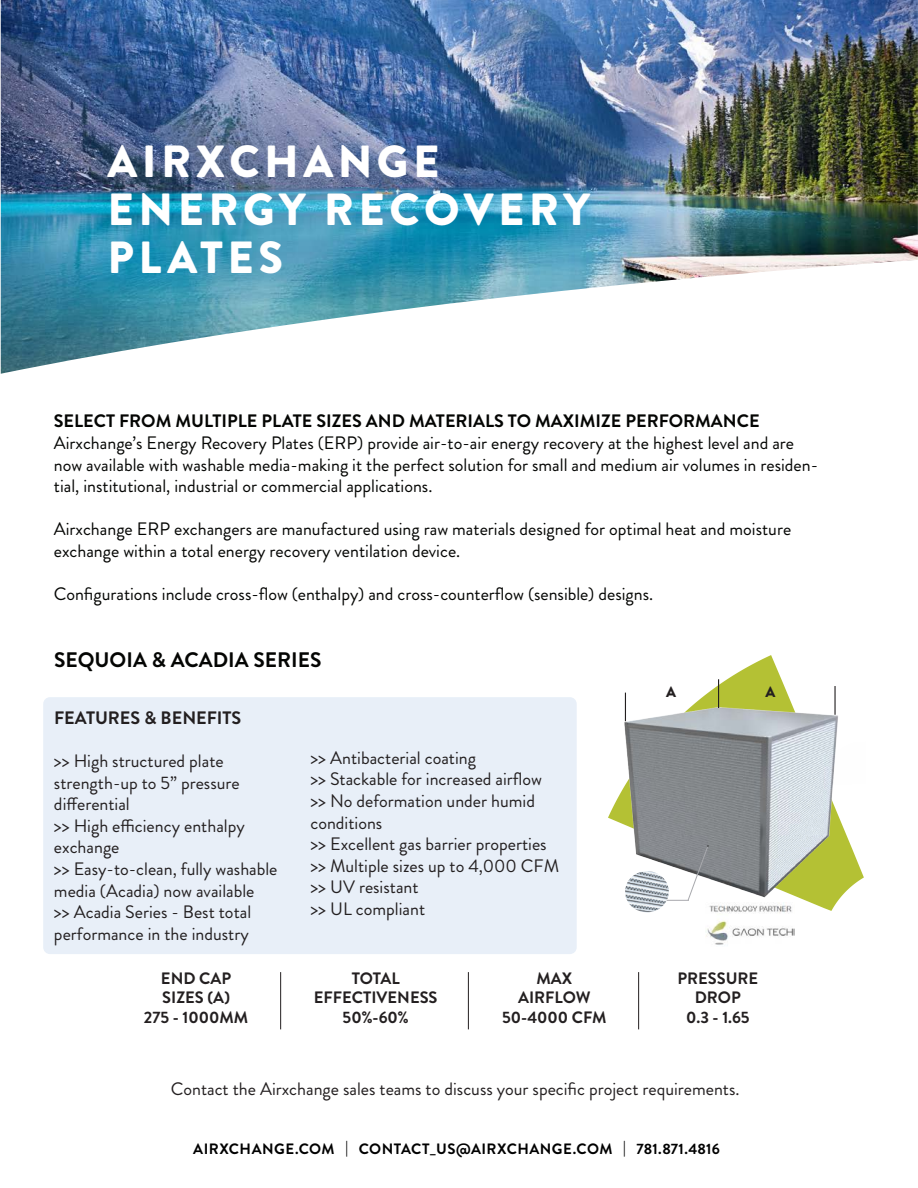
<style>
.page{position:relative;width:918px;height:1188px;background:#fff}
.page>*{position:absolute;margin:0;border:0;box-sizing:border-box;transform-origin:0 0}
.t1{font:900 45px/48px "Brandon Grotesque";letter-spacing:.1em;color:#fff}
.t2{font:700 21px "Brandon Grotesque";color:#040503}
.t3{font:18px/21.6px "Brandon Grotesque";color:#040503}
.t4{font:18px/21.6px "Brandon Grotesque";color:#231f20}
.t5{font:700 18px "Brandon Grotesque";color:#040503}
.t6{font:700 18px "Brandon Grotesque";color:#231f20}
.t7{font:700 16.5px/19.8px "Brandon Grotesque";color:#231f20;text-align:center}
.t8{font:700 15px "Brandon Grotesque";letter-spacing:.025em;color:#000}
.t9{font:900 15px "Brandon Grotesque";color:#231f20}
</style>
<div class="page">
<img style="left:1px;top:0;width:917px;height:374px">
<div style="left:43px;top:697px;width:534px;height:257px;background:#e8eff8;border-radius:7px"></div>
<hr style="left:280px;top:972px;width:1px;height:57px;background:#231f20">
<hr style="left:468px;top:972px;width:1px;height:57px;background:#231f20">
<hr style="left:638px;top:972px;width:1px;height:57px;background:#231f20">
<svg style="left:624px;top:655px;width:166px;height:44px"></svg>
<img style="left:608px;top:699px;width:256px;height:214px">
<svg style="left:660px;top:845px;width:49px;height:56px"></svg>
<img style="left:625px;top:871px;width:44px;height:41px">
<svg style="left:625px;top:693px;width:1px;height:28px"></svg>
<svg style="left:718px;top:679px;width:1px;height:29px"></svg>
<hr style="left:834px;top:686px;width:2px;height:29px;background:#231f20">
<img style="left:706px;top:903px;width:88px;height:42px">
<p class="t1" style="left:108px;top:138px;width:484px">AIRXCHANGE<br>ENERGY RECOVERY<br>PLATES</p>
<p class="t5" style="left:54px;top:409px;width:707px">SELECT FROM MULTIPLE PLATE SIZES AND MATERIALS TO MAXIMIZE PERFORMANCE</p>
<p class="t3" style="left:54px;top:432px;width:766px">Airxchange’s Energy Recovery Plates (ERP) provide air-to-air energy recovery at the highest level and are now available with washable media-making it the perfect solution for small and medium air volumes in residen&shy;tial, institutional, industrial or commercial applications.</p>
<p class="t3" style="left:54px;top:519px;width:739px">Airxchange ERP exchangers are manufactured using raw materials designed for optimal heat and moisture exchange within a total energy recovery ventilation device.</p>
<p class="t3" style="left:54px;top:583px;width:601px">Configurations include cross-flow (enthalpy) and cross-counterflow (sensible) designs.</p>
<p class="t2" style="left:54px;top:645px;width:269px">SEQUOIA &amp; ACADIA SERIES</p>
<p class="t6" style="left:54px;top:705px;width:189px">FEATURES &amp; BENEFITS</p>
<p class="t4" style="left:54px;top:750px;width:187px">&gt;&gt; High structured plate strength-up to 5” pressure differential</p>
<p class="t4" style="left:54px;top:815px;width:192px">&gt;&gt; High efficiency enthalpy exchange</p>
<p class="t4" style="left:54px;top:858px;width:225px">&gt;&gt; Easy-to-clean, fully washable media (Acadia) now available<br>&gt;&gt; Acadia Series - Best total performance in the industry</p>
<p class="t4" style="left:310px;top:747px;width:167px">&gt;&gt; Antibacterial coating</p>
<p class="t4" style="left:310px;top:769px;width:233px">&gt;&gt; Stackable for increased airflow</p>
<p class="t4" style="left:310px;top:790px;width:226px">&gt;&gt; No deformation under humid conditions</p>
<p class="t4" style="left:310px;top:833px;width:238px">&gt;&gt; Excellent gas barrier properties</p>
<p class="t4" style="left:310px;top:855px;width:250px">&gt;&gt; Multiple sizes up to 4,000 CFM</p>
<p class="t4" style="left:310px;top:877px;width:110px">&gt;&gt; UV resistant</p>
<p class="t4" style="left:310px;top:898px;width:116px">&gt;&gt; UL compliant</p>
<p class="t7" style="left:161px;top:968px;width:72px;text-align:left">END CAP<br>SIZES (A)</p>
<p class="t7" style="left:144px;top:1008px;width:106px">275 - 1000MM</p>
<p class="t7" style="left:314px;top:968px;width:125px">TOTAL<br>EFFECTIVENESS</p>
<p class="t7" style="left:343px;top:1008px;width:68px">50%-60%</p>
<p class="t7" style="left:518px;top:968px;width:74px">MAX<br>AIRFLOW</p>
<p class="t7" style="left:502px;top:1008px;width:106px">50-4000 CFM</p>
<p class="t9" style="left:666px;top:681px;width:11px">A</p>
<p class="t9" style="left:766px;top:681px;width:11px">A</p>
<p class="t7" style="left:677px;top:968px;width:82px">PRESSURE<br>DROP</p>
<p class="t7" style="left:686px;top:1008px;width:65px">0.3 - 1.65</p>
<p class="t4" style="left:171px;top:1078px;width:570px">Contact the Airxchange sales teams to discuss your specific project requirements.</p>
<p class="t8" style="left:193px;top:1138px;width:528px">AIRXCHANGE.COM | CONTACT_US@AIRXCHANGE.COM | 781.871.4816</p>
</div>
